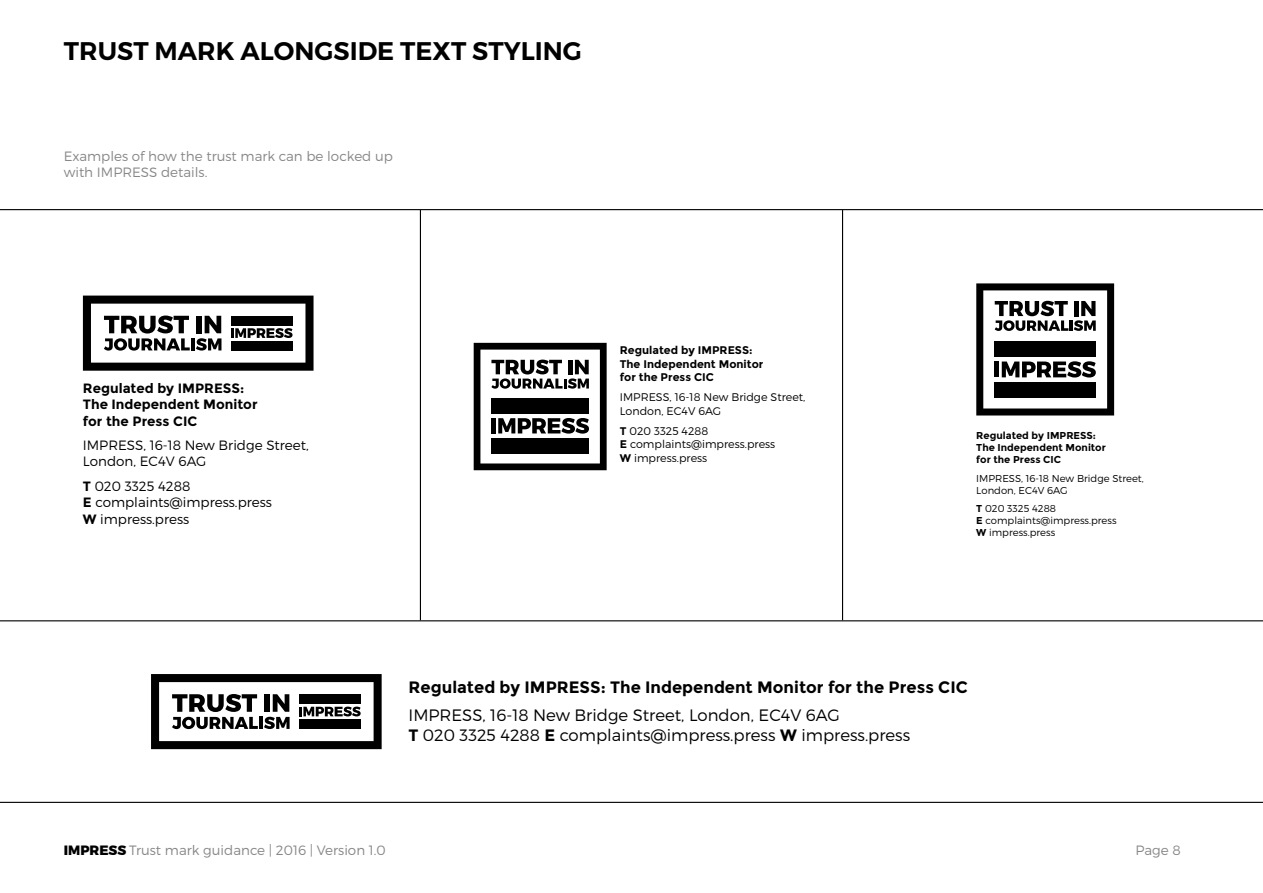
<style>
.page{position:relative;width:1263px;height:893px;background:#fff}
.page>*{position:absolute;margin:0;border:0;box-sizing:border-box;transform-origin:0 0}
.t1{font:600 25.5px "Montserrat";color:#000}
.t2{font:300 16.5px/19.8px "Montserrat";color:#000}
.t3{font:700 16.5px "Montserrat";color:#000}
.t4{font:300 13.5px/16.2px "Montserrat";color:#878787}
.t5{font:300 13.5px/16.2px "Montserrat";color:#000}
.t6{font:700 13.5px/16.2px "Montserrat";color:#000}
.t7{font:300 11.1px/13.4px "Montserrat";color:#000}
.t8{font:700 11.1px/13.4px "Montserrat";color:#000}
.t9{font:300 10.05px/12px "Montserrat";color:#000}
.t10{font:700 10.05px/12px "Montserrat";color:#000}
.s1{font-weight:700}
.s2{font-weight:800;color:#000}
</style>
<div class="page">
<svg style="left:151px;top:674px;width:231px;height:75px"></svg>
<svg style="left:83px;top:296px;width:231px;height:75px"></svg>
<svg style="left:474px;top:343px;width:133px;height:127px"></svg>
<svg style="left:976px;top:283px;width:138px;height:132px"></svg>
<hr style="left:0;top:620px;width:1263px;height:1px;background:#000">
<hr style="left:0;top:802px;width:1263px;height:1px;background:#000">
<hr style="left:0;top:209px;width:1263px;height:1px;background:#000">
<hr style="left:842px;top:210px;width:1px;height:410px;background:#000">
<hr style="left:420px;top:210px;width:1px;height:410px;background:#000">
<h1 class="t1" style="left:64px;top:36px;width:519px">TRUST MARK ALONGSIDE TEXT STYLING</h1>
<p class="t4" style="left:64px;top:148px;width:331px">Examples of how the trust mark can be locked up with IMPRESS details.</p>
<p class="t6" style="left:83px;top:380px;width:176px">Regulated by IMPRESS:<br>The Independent Monitor for the Press CIC</p>
<p class="t5" style="left:83px;top:437px;width:227px">IMPRESS, 16-18 New Bridge Street,<br>London, EC4V 6AG</p>
<p class="t5" style="left:83px;top:478px;width:191px"><span class="s1">T</span> 020 3325 4288<br><span class="s1">E</span> complaints@impress.press<br><span class="s1">W</span> impress.press</p>
<p class="t8" style="left:620px;top:344px;width:145px">Regulated by IMPRESS:<br>The Independent Monitor for the Press CIC</p>
<p class="t7" style="left:620px;top:391px;width:187px">IMPRESS, 16-18 New Bridge Street,<br>London, EC4V 6AG</p>
<p class="t7" style="left:620px;top:424px;width:157px"><span class="s1">T</span> 020 3325 4288<br><span class="s1">E</span> complaints@impress.press<br><span class="s1">W</span> impress.press</p>
<p class="t10" style="left:976px;top:430px;width:131px">Regulated by IMPRESS:<br>The Independent Monitor for the Press CIC</p>
<p class="t9" style="left:976px;top:472px;width:169px">IMPRESS, 16-18 New Bridge Street,<br>London, EC4V 6AG</p>
<p class="t9" style="left:976px;top:502px;width:142px"><span class="s1">T</span> 020 3325 4288<br><span class="s1">E</span> complaints@impress.press<br><span class="s1">W</span> impress.press</p>
<p class="t3" style="left:409px;top:677px;width:561px">Regulated by IMPRESS: The Independent Monitor for the Press CIC</p>
<p class="t2" style="left:409px;top:705px;width:503px">IMPRESS, 16-18 New Bridge Street, London, EC4V 6AG<br><span class="s1">T</span> 020 3325 4288 <span class="s1">E</span> complaints@impress.press <span class="s1">W</span> impress.press</p>
<p class="t4" style="left:64px;top:842px;width:323px"><span class="s2">IMPRESS</span> Trust mark guidance | 2016 | Version 1.0</p>
<p class="t4" style="left:1135px;top:842px;width:47px">Page 8</p>
</div>
